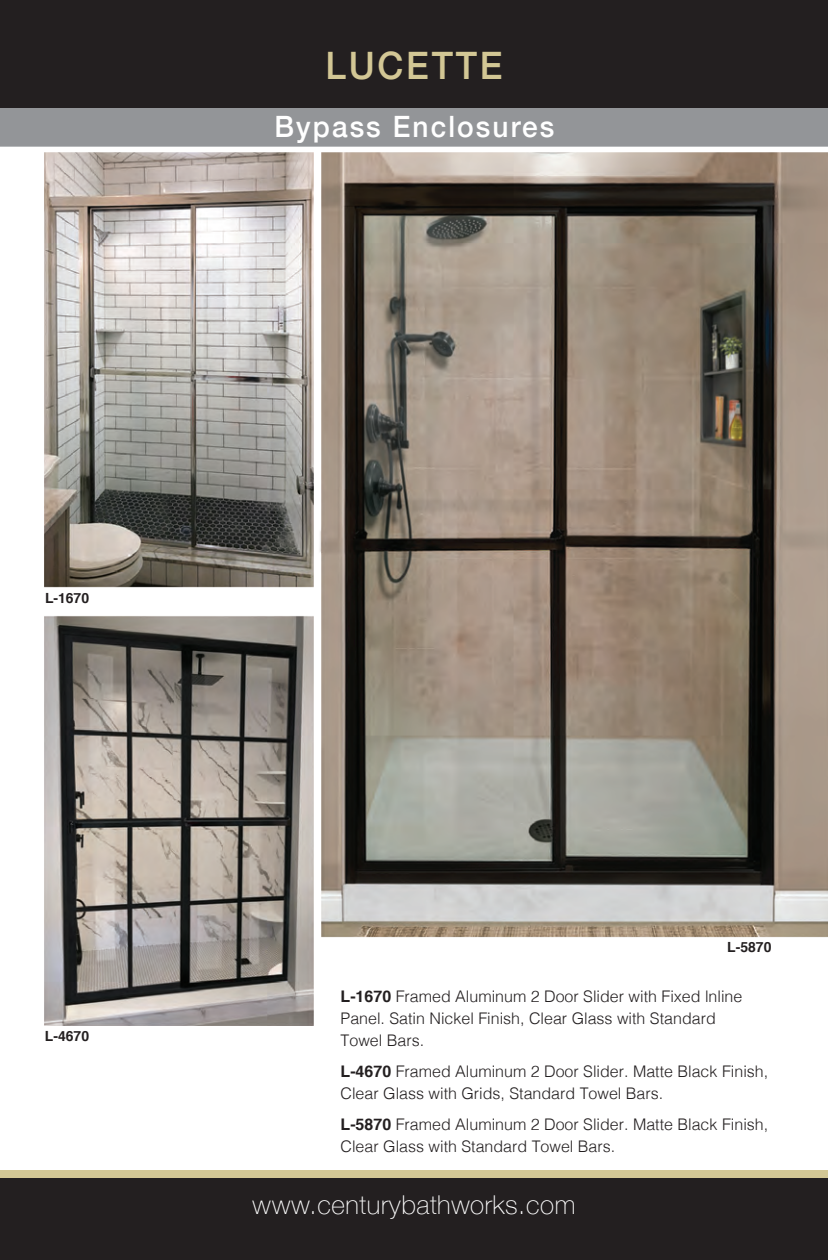
<style>
.page{position:relative;width:828px;height:1260px;background:#fff}
.page>*{position:absolute;margin:0;border:0;box-sizing:border-box;transform-origin:0 0}
.t1{font:500 37.8px "Helvetica Neue";letter-spacing:.075em;color:#d3c795;scale:.95 1}
.t2{font:500 29.4px "Helvetica Neue";letter-spacing:.075em;color:#fff;scale:.95 1}
.t3{font:100 26px "Helvetica Neue";letter-spacing:.02em;color:#fff}
.t4{font:300 16px/22px "Helvetica";color:#231f20}
.catalog_block{font:700 14px "Helvetica";letter-spacing:-.005em;color:#231f20}
.s1{font-weight:700}
</style>
<div class="page">
<img style="left:44px;top:152px;width:784px;height:874px">
<div style="left:0;top:73px;width:828px;height:75px;background:#939598"></div>
<svg style="left:0;top:147px;width:828px;height:1px"></svg>
<div style="left:0;top:1172px;width:828px;height:88px;background:#231f20"></div>
<div style="left:0;top:1170px;width:828px;height:7px;background:#d3c795"></div>
<div style="left:0;top:0;width:828px;height:108px;background:#231f20"></div>
<p class="t1" style="left:326px;top:35px;width:188px">LUCETTE</p>
<p class="t2" style="left:274px;top:103px;width:296px">Bypass Enclosures</p>
<p class="catalog_block" style="left:45px;top:587px;width:46px">L-1670</p>
<p class="catalog_block" style="left:45px;top:1025px;width:46px">L-4670</p>
<p class="catalog_block" style="left:727px;top:936px;width:46px">L-5870</p>
<p class="t4" style="left:341px;top:985px;width:403px"><span class="s1">L-1670</span> Framed Aluminum 2 Door Slider with Fixed lnline<br>Panel. Satin Nickel Finish, Clear Glass with Standard<br>Towel Bars.</p>
<p class="t4" style="left:341px;top:1060px;width:429px"><span class="s1">L-4670</span> Framed Aluminum 2 Door Slider. Matte Black Finish,<br>Clear Glass with Grids, Standard Towel Bars.</p>
<p class="t4" style="left:341px;top:1113px;width:429px"><span class="s1">L-5870</span> Framed Aluminum 2 Door Slider. Matte Black Finish,<br>Clear Glass with Standard Towel Bars.</p>
<p class="t3" style="left:253px;top:1185px;width:324px">www.centurybathworks.com</p>
</div>
